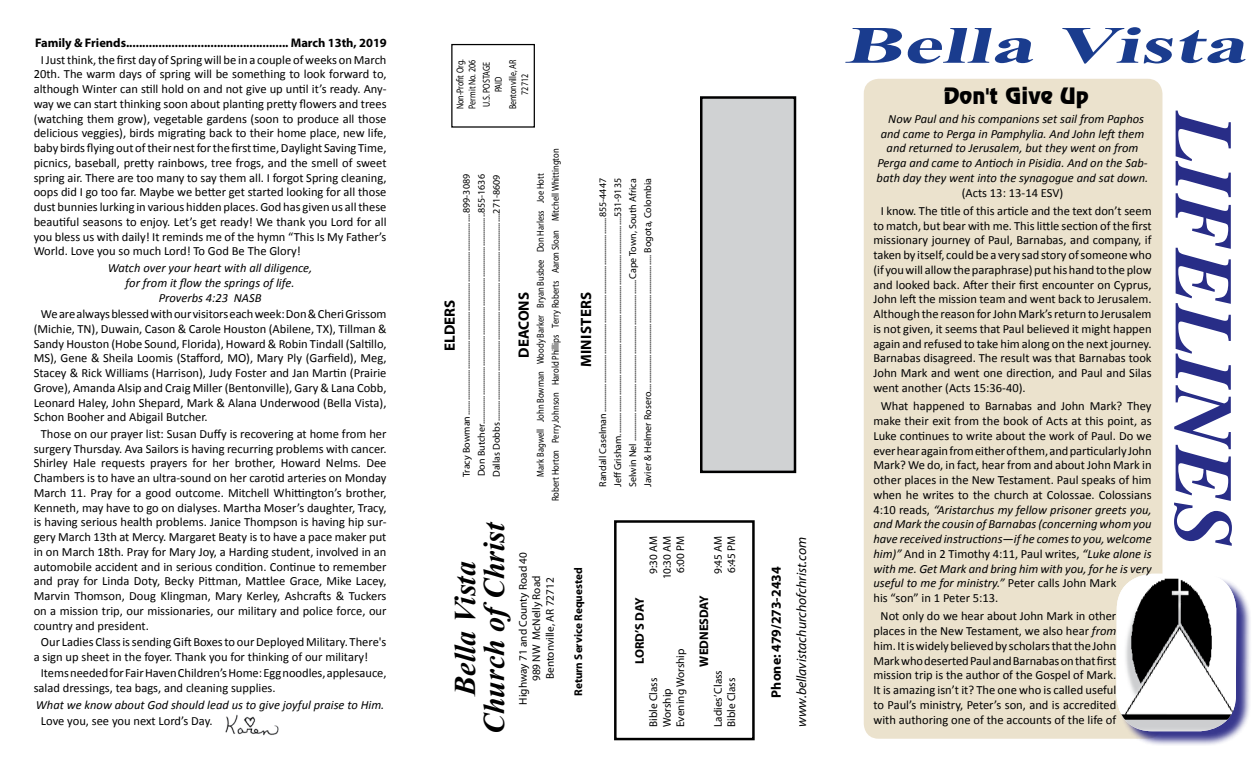
<style>
.page{position:relative;width:1260px;height:765px;background:#fff}
.page>*{position:absolute;margin:0;border:0;box-sizing:border-box;transform-origin:0 0}
.t1{font:italic 700 82.5px "Times";color:#282d87}
.t2{font:italic 700 52.5px "Times New Roman";color:#1a3c8e;scale:1.67 1}
.t3{font:italic 700 30px/28.8px "Times New Roman";color:#000;text-align:center}
.t4{font:22.5px "Revue BT";color:#000}
.t5{font:700 15px "Myriad Pro";color:#000}
.t6{font:italic 13.75px "Myriad Pro";color:#000}
.t7{font:700 13.75px "Myriad Pro";color:#000}
.t8{font:12.5px/14.8px "Calibri";color:#000;text-align:justify}
.t9{font:italic 12.5px/14.8px "Calibri";color:#000;text-align:center}
.t10{font:700 12.5px "Myriad Pro";color:#000}
.t11{font:11.25px/13.5px "Myriad Pro";color:#000;text-align:center}
.t12{font:700 11.25px "Myriad Pro";color:#000}
.t13{font:10px/15px "Myriad Pro";color:#000;text-align:justify}
.t14{font:10px/15px "Myriad Pro";color:#000;text-align:center;scale:.85 1}
.t15{font:10px/12px "Myriad Pro";color:#000;text-align:center;scale:.8 1}
.s1{font-style:italic}
</style>
<div class="page">
<div style="left:614px;top:520px;width:141px;height:220px;border:2px solid #000"></div>
<div style="left:451px;top:44px;width:84px;height:84px;border:1px solid #000"></div>
<div style="left:864px;top:79px;width:298px;height:660px;background:#ebe2cd;border-radius:15px"></div>
<img style="left:225px;top:714px;width:54px;height:21px">
<div style="left:1118px;top:576px;width:134px;height:171px;background:#2a2a86;opacity:.94"></div>
<img style="left:1116px;top:574px;width:120px;height:157px">
<div style="left:701px;top:98px;width:94px;height:374px;background:#d0d2d3"></div>
<div style="left:700px;top:96px;width:96px;height:377px;border:2px solid #000"></div>
<p class="t10" style="left:35px;top:35px;width:353px">Family &amp; Friends.................................................. March 13th, 2019</p>
<p class="t8" style="left:34px;top:52px;width:354px;text-indent:7px">I Just think, the first day of Spring will be in a couple of weeks on March 20th. The warm days of spring will be something to look forward to, although Winter can still hold on and not give up until it’s ready. Any&shy;way we can start thinking soon about planting pretty flowers and trees (watching them grow), vegetable gardens (soon to produce all those delicious veggies), birds migrating back to their home place, new life, baby birds flying out of their nest for the first time, Daylight Saving Time, picnics, baseball, pretty rainbows, tree frogs, and the smell of sweet spring air. There are too many to say them all. I forgot Spring cleaning, oops did I go too far. Maybe we better get started looking for all those dust bunnies lurking in various hidden places. God has given us all these beautiful seasons to enjoy. Let’s get ready! We thank you Lord for all you bless us with daily! It reminds me of the hymn “This Is My Father’s World. Love you so much Lord! To God Be The Glory!</p>
<p class="t9" style="left:108px;top:260px;width:206px">Watch over your heart with all diligence, for from it flow the springs of life.<br>Proverbs 4:23 NASB</p>
<p class="t8" style="left:34px;top:306px;width:354px;text-indent:7px">We are always blessed with our visitors each week: Don &amp; Cheri Grissom (Michie, TN), Duwain, Cason &amp; Carole Houston (Abilene, TX), Tillman &amp; Sandy Houston (Hobe Sound, Florida), Howard &amp; Robin Tindall (Saltillo, MS), Gene &amp; Sheila Loomis (Stafford, MO), Mary Ply (Garfield), Meg, Stacey &amp; Rick Williams (Harrison), Judy Foster and Jan Martin (Prairie Grove), Amanda Alsip and Craig Miller (Bentonville), Gary &amp; Lana Cobb, Leonard Haley, John Shepard, Mark &amp; Alana Underwood (Bella Vista), Schon Booher and Abigail Butcher.</p>
<p class="t8" style="left:34px;top:426px;width:354px;text-indent:7px">Those on our prayer list: Susan Duffy is recovering at home from her surgery Thursday. Ava Sailors is having recurring problems with cancer.<br>Shirley Hale requests prayers for her brother, Howard Nelms. Dee Chambers is to have an ultra-sound on her carotid arteries on Monday March 11. Pray for a good outcome. Mitchell Whittington’s brother, Kenneth, may have to go on dialyses. Martha Moser’s daughter, Tracy, is having serious health problems. Janice Thompson is having hip sur&shy;gery March 13th at Mercy. Margaret Beaty is to have a pace maker put in on March 18th. Pray for Mary Joy, a Harding student, involved in an automobile accident and in serious condition. Continue to remember and pray for Linda Doty, Becky Pittman, Mattlee Grace, Mike Lacey, Marvin Thomson, Doug Klingman, Mary Kerley, Ashcrafts &amp; Tuckers on a mission trip, our missionaries, our military and police force, our country and president.</p>
<p class="t8" style="left:34px;top:634px;width:354px;text-indent:7px">Our Ladies Class is sending Gift Boxes to our Deployed Military. There's a sign up sheet in the foyer. Thank you for thinking of our military!</p>
<p class="t8" style="left:34px;top:665px;width:354px;text-indent:7px">Items needed for Fair Haven Children’s Home: Egg noodles, applesauce, salad dressings, tea bags, and cleaning supplies.</p>
<p class="t9" style="left:36px;top:697px;width:350px">What we know about God should lead us to give joyful praise to Him.</p>
<p class="t8" style="left:41px;top:713px;width:173px">Love you, see you next Lord’s Day.</p>
<p class="t15" style="left:454px;top:109px;width:64px;text-align:left;rotate:-90deg">Non-Profit Org.<br>Permit No. 206</p>
<p class="t15" style="left:480px;top:107px;width:58px;rotate:-90deg">U.S. POSTAGE<br>PAID</p>
<p class="t15" style="left:507px;top:109px;width:64px;rotate:-90deg">Bentonville, AR<br>72712</p>
<p class="t5" style="left:440px;top:351px;width:53px;rotate:-90deg">ELDERS</p>
<p class="t13" style="left:459px;top:477px;width:305px;rotate:-90deg">Tracy Bowman.................................................................................................899-3089<br>Don Butcher......................................................................................................855-1636<br>Dallas Dobbs....................................................................................................271-8609</p>
<p class="t14" style="left:533px;top:501px;width:417px;rotate:-90deg">Mark Bagwell John Bowman Woody Barker Bryan Busbee Don Harless Joe Hott<br>Robert Horton Perry Johnson Harold Phillips Terry Roberts Aaron Sloan Mitchell Whittington</p>
<p class="t5" style="left:514px;top:358px;width:67px;rotate:-90deg">DEACONS</p>
<h3 class="t3" style="left:450px;top:734px;width:214px;rotate:-90deg">Bella Vista<br>Church ofChrist</h3>
<p class="t11" style="left:516px;top:705px;width:154px;rotate:-90deg">Highway 71 and County Road 40<br>989 NW McNelly Road<br>Bentonville, AR 72712</p>
<p class="t13" style="left:595px;top:487px;width:310px;rotate:-90deg">Randall Caselman..............................................................................................855-4447<br>Jeff Grisham.........................................................................................................531-9135<br>Selwin Nel ..............................................................................Cape Town, South Africa Javier &amp; Helmer Rosero.................................................................. Bogota, Colombia</p>
<p class="t5" style="left:576px;top:367px;width:75px;rotate:-90deg">Ministers</p>
<p class="t12" style="left:571px;top:696px;width:130px;rotate:-90deg">Return Service Requested</p>
<p class="t11" style="left:646px;top:574px;width:39px;rotate:-90deg">9:30 AM</p>
<p class="t11" style="left:660px;top:579px;width:45px;rotate:-90deg">10:30 AM</p>
<p class="t11" style="left:673px;top:573px;width:38px;rotate:-90deg">6:00 PM</p>
<p class="t10" style="left:631px;top:664px;width:68px;rotate:-90deg">LORD’S DAY</p>
<p class="t11" style="left:673px;top:727px;width:80px;rotate:-90deg">Evening Worship</p>
<p class="t11" style="left:646px;top:727px;width:51px;rotate:-90deg">Bible Class</p>
<p class="t11" style="left:660px;top:727px;width:40px;rotate:-90deg">Worship</p>
<p class="t11" style="left:711px;top:574px;width:39px;rotate:-90deg">9:45 AM</p>
<p class="t11" style="left:724px;top:573px;width:38px;rotate:-90deg">6:45 PM</p>
<p class="t10" style="left:696px;top:667px;width:73px;rotate:-90deg">WEDNESDAY</p>
<p class="t11" style="left:711px;top:727px;width:58px;rotate:-90deg">Ladies’ Class</p>
<p class="t11" style="left:724px;top:727px;width:51px;rotate:-90deg">Bible Class</p>
<p class="t7" style="left:767px;top:698px;width:132px;rotate:-90deg">Phone: 479/273-2434</p>
<p class="t6" style="left:793px;top:727px;width:192px;rotate:-90deg">www.bellavistachurchofchrist.com</p>
<h2 class="t2" style="left:843px;top:9px;width:252px">Bella Vista</h2>
<h3 class="t4" style="left:944px;top:83px;width:147px">Don't Give Up</h3>
<p class="t9" style="left:877px;top:111px;width:273px">Now Paul and his companions set sail from Paphos and came to Perga in Pamphylia. And John left them and returned to Jerusalem, but they went on from Perga and came to Antioch in Pisidia. And on the Sab&shy;bath day they went into the synagogue and sat down.</p>
<p class="t8" style="left:881px;top:183px;width:272px;line-height:18.4px;text-align:center">(Acts 13: 13-14 ESV)<br>I know. The title of this article and the text don’t seem</p>
<p class="t8" style="left:873px;top:218px;width:280px">to match, but bear with me. This little section of the first missionary journey of Paul, Barnabas, and company, if taken by itself, could be a very sad story of someone who (if you will allow the paraphrase) put his hand to the plow and looked back. After their first encounter on Cyprus, John left the mission team and went back to Jerusalem.<br>Although the reason for John Mark’s return to Jerusalem is not given, it seems that Paul believed it might happen again and refused to take him along on the next journey.<br>Barnabas disagreed. The result was that Barnabas took John Mark and went one direction, and Paul and Silas went another (Acts 15:36-40).</p>
<p class="t8" style="left:873px;top:398px;width:280px;text-align:left;text-indent:7px">What happened to Barnabas and John Mark? They make their exit from the book of Acts at this point, as Luke continues to write about the work of Paul. Do we ever hear again from either of them, and particularly John Mark? We do, in fact, hear from and about John Mark in other places in the New Testament. Paul speaks of him when he writes to the church at Colossae. Colossians 4:10 reads, <span class="s1">“Aristarchus my fellow prisoner greets you, and Mark the cousin of Barnabas (concerning whom you have received instructions—if he comes to you, welcome him)”</span> And in 2 Timothy 4:11, Paul writes, <span class="s1">“Luke alone is with me. Get Mark and bring him with you, for he is very useful to me for ministry.”</span> Peter calls John Mark<br>his “son” in 1 Peter 5:13.</p>
<p class="t8" style="left:873px;top:608px;width:244px;text-align:center">Not only do we hear about John Mark in other places in the New Testament, we also hear <span class="s1">from </span>him. It is widely believed by scholars that the John Mark who deserted Paul and Barnabas on that first mission trip is the author of the Gospel of Mark.<br>It is amazing isn’t it? The one who is called useful to Paul’s ministry, Peter’s son, and is accredited with authoring one of the accounts of the life of</p>
<h1 class="t1" style="left:1281px;top:112px;width:437px;rotate:90deg">LIFELINES</h1>
</div>
